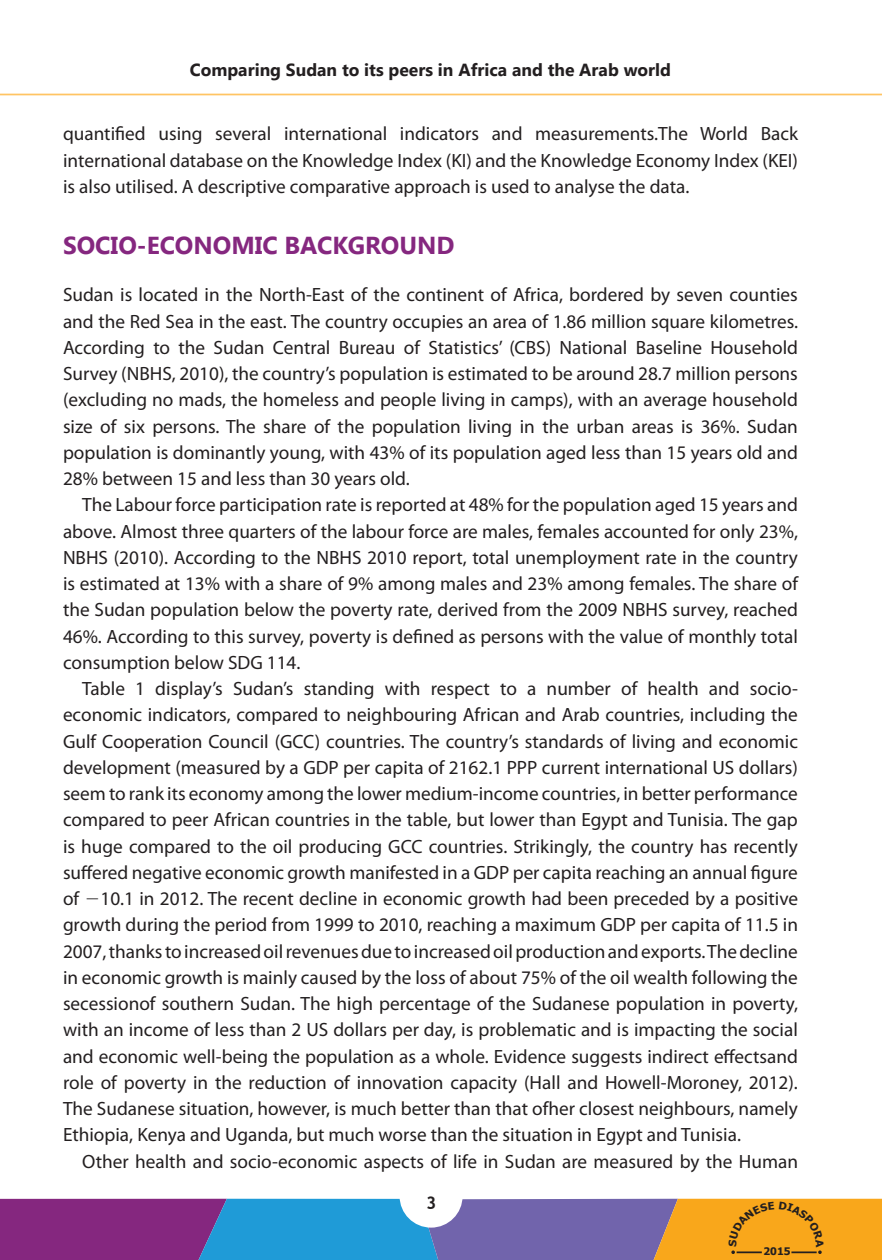
<style>
.page{position:relative;width:882px;height:1260px;background:#fff}
.page>*{position:absolute;margin:0;border:0;box-sizing:border-box;transform-origin:0 0}
.Section_Title{font:700 24.5px "Segoe UI";color:#85277f}
.Text_Ind{font:19.25px/26.2px "Myriad Pro";color:#231f20;text-align:justify}
.Text{font:19.25px/26.2px "Myriad Pro";color:#231f20;text-align:justify}
.t1{font:700 17.5px "Segoe UI";color:#231f20}
.t2{font:700 17.5px "Trebuchet MS";color:#231f20}
.t3{font:700 10.5px "Tahoma";color:#231f20}
.s1{font-family:"Mathematical Pi One"}
</style>
<div class="page">
<hr style="left:0;top:94px;width:882px;height:1px;background:#ffb12f">
<svg style="left:0;top:1198px;width:882px;height:62px"></svg>
<p class="t1" style="left:190px;top:57px;width:483px">Comparing Sudan to its peers in Africa and the Arab world</p>
<p class="Text" style="left:63px;top:121px;width:737px">quantified using several international indicators and measurements.The World Back international database on the Knowledge Index (KI) and the Knowledge Economy Index (KEI) is also utilised. A descriptive comparative approach is used to analyse the data.</p>
<p class="Section_Title" style="left:63px;top:228px;width:393px">SOCIO-ECONOMIC BACKGROUND</p>
<p class="Text" style="left:63px;top:282px;width:737px">Sudan is located in the North-East of the continent of Africa, bordered by seven counties and the Red Sea in the east. The country occupies an area of 1.86 million square kilometres.<br>According to the Sudan Central Bureau of Statistics’ (CBS) National Baseline Household Survey (NBHS, 2010), the country’s population is estimated to be around 28.7 million persons (excluding no mads, the homeless and people living in camps), with an average household size of six persons. The share of the population living in the urban areas is 36%. Sudan population is dominantly young, with 43% of its population aged less than 15 years old and 28% between 15 and less than 30 years old.</p>
<p class="Text_Ind" style="left:63px;top:492px;width:737px;text-indent:19px">The Labour force participation rate is reported at 48% for the population aged 15 years and above. Almost three quarters of the labour force are males, females accounted for only 23%, NBHS (2010). According to the NBHS 2010 report, total unemployment rate in the country is estimated at 13% with a share of 9% among males and 23% among females. The share of the Sudan population below the poverty rate, derived from the 2009 NBHS survey, reached 46%. According to this survey, poverty is defined as persons with the value of monthly total consumption below SDG 114.</p>
<p class="Text_Ind" style="left:63px;top:675px;width:737px;text-indent:19px">Table 1 display’s Sudan’s standing with respect to a number of health and socio&shy;economic indicators, compared to neighbouring African and Arab countries, including the Gulf Cooperation Council (GCC) countries. The country’s standards of living and economic development (measured by a GDP per capita of 2162.1 PPP current international US dollars) seem to rank its economy among the lower medium-income countries, in better performance compared to peer African countries in the table, but lower than Egypt and Tunisia. The gap is huge compared to the oil producing GCC countries. Strikingly, the country has recently suffered negative economic growth manifested in a GDP per capita reaching an annual figure of <span class="s1">2</span>10.1 in 2012. The recent decline in economic growth had been preceded by a positive growth during the period from 1999 to 2010, reaching a maximum GDP per capita of 11.5 in 2007, thanks to increased oil revenues due to increased oil production and exports. The decline in economic growth is mainly caused by the loss of about 75% of the oil wealth following the secessionof southern Sudan. The high percentage of the Sudanese population in poverty, with an income of less than 2 US dollars per day, is problematic and is impacting the social and economic well-being the population as a whole. Evidence suggests indirect effectsand role of poverty in the reduction of innovation capacity (Hall and Howell-Moroney, 2012).<br>The Sudanese situation, however, is much better than that ofher closest neighbours, namely Ethiopia, Kenya and Uganda, but much worse than the situation in Egypt and Tunisia.</p>
<p class="Text_Ind" style="left:82px;top:1148px;width:717px">Other health and socio-economic aspects of life in Sudan are measured by the Human</p>
<p class="t2" style="left:426px;top:1192px;width:12px">3</p>
<p class="t3" style="left:763px;top:1244px;width:29px">2015</p>
</div>
